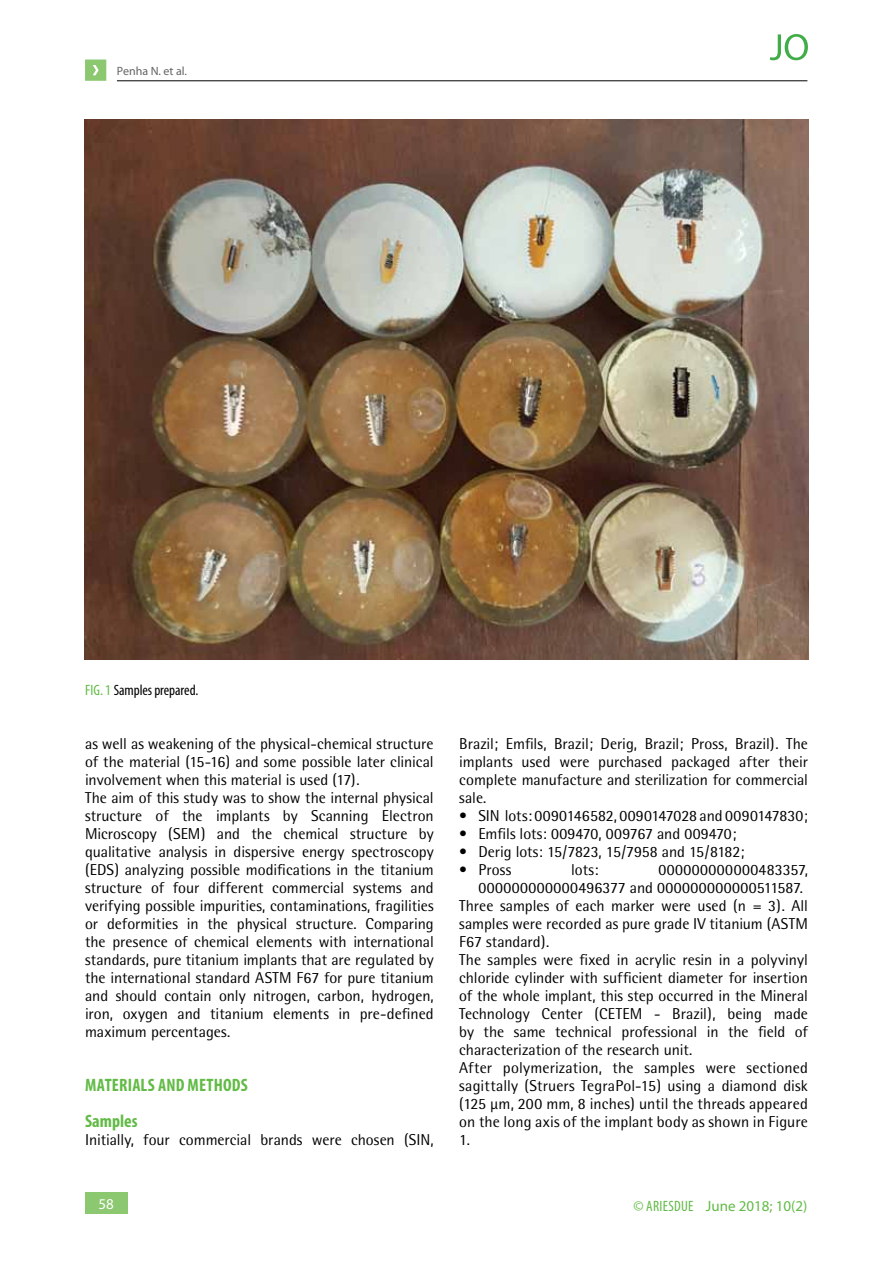
<style>
.page{position:relative;width:893px;height:1263px;background:#fff}
.page>*{position:absolute;margin:0;border:0;box-sizing:border-box;transform-origin:0 0}
.t1{font:700 condensed 18px/36px "Myriad Pro";letter-spacing:.015em;color:#62bb46}
.t2{font:15.75px/18px "Rotis Semi Sans";color:#000}
.t3{font:15.75px "Rotis Semi Sans";letter-spacing:.03em;color:#000}
.t4{font:15px "Myriad Pro";color:#62bb46}
.t5{font:condensed 15px "Myriad Pro";letter-spacing:-.005em;color:#000}
.t6{font:15px "Myriad Pro";color:#fff}
.t7{font:12px "Myriad Pro";color:#636466}
.s1{color:#62bb46}
.s2{font-stretch:condensed}
</style>
<div class="page">
<div style="left:85px;top:1193px;width:43px;height:21px;background:#8bc86f"></div>
<svg style="left:85px;top:60px;width:21px;height:21px"></svg>
<hr style="left:117px;top:81px;width:690px;height:1px;background:#000">
<svg style="left:770px;top:34px;width:38px;height:26px"></svg>
<img style="left:85px;top:119px;width:723px;height:540px">
<p class="t7" style="left:117px;top:63px;width:72px">Penha N. et al.</p>
<p class="t5" style="left:85px;top:681px;width:115px"><span class="s1">FIG. 1</span> Samples prepared.</p>
<p class="t2" style="left:85px;top:735px;width:350px">as well as weakening of the physical-chemical structure of the material (15-16) and some possible later clinical involvement when this material is used (17).<br>The aim of this study was to show the internal physical structure of the implants by Scanning Electron Microscopy (SEM) and the chemical structure by qualitative analysis in dispersive energy spectroscopy (EDS) analyzing possible modifications in the titanium structure of four different commercial systems and verifying possible impurities, contaminations, fragilities or deformities in the physical structure. Comparing the presence of chemical elements with international standards, pure titanium implants that are regulated by the international standard ASTM F67 for pure titanium and should contain only nitrogen, carbon, hydrogen, iron, oxygen and titanium elements in pre-defined maximum percentages.</p>
<p class="t1" style="left:85px;top:1067px;width:156px">MATERIALS AND METHODS<br>SAMPLES</p>
<p class="t2" style="left:85px;top:1131px;width:350px">Initially, four commercial brands were chosen (SIN,</p>
<p class="t6" style="left:99px;top:1195px;width:17px">58</p>
<p class="t2" style="left:459px;top:735px;width:350px;text-align:justify">Brazil; Emfils, Brazil; Derig, Brazil; Pross, Brazil). The implants used were purchased packaged after their complete manufacture and sterilization for commercial sale.</p>
<p class="t2" style="left:459px;top:807px;width:350px">• SIN lots: 0090146582, 0090147028 and 0090147830;</p>
<p class="t2" style="left:459px;top:825px;width:279px">• Emfils lots: 009470, 009767 and 009470;</p>
<p class="t2" style="left:459px;top:843px;width:287px">• Derig lots: 15/7823, 15/7958 and 15/8182;</p>
<p class="t2" style="left:459px;top:861px;width:53px">• Pross</p>
<p class="t2" style="left:571px;top:861px;width:29px">lots:</p>
<p class="t3" style="left:658px;top:860px;width:151px">000000000000483357,</p>
<p class="t3" style="left:478px;top:878px;width:326px">000000000000496377 and 000000000000511587.</p>
<p class="t2" style="left:459px;top:897px;width:350px">Three samples of each marker were used (n = 3). All</p>
<p class="t2" style="left:459px;top:915px;width:350px">samples were recorded as pure grade IV titanium (ASTM</p>
<p class="t2" style="left:459px;top:933px;width:92px">F67 standard).</p>
<p class="t2" style="left:459px;top:951px;width:350px">The samples were fixed in acrylic resin in a polyvinyl</p>
<p class="t2" style="left:459px;top:969px;width:350px">chloride cylinder with sufficient diameter for insertion</p>
<p class="t2" style="left:459px;top:987px;width:350px">of the whole implant, this step occurred in the Mineral</p>
<p class="t2" style="left:459px;top:1005px;width:350px">Technology Center (CETEM - Brazil), being made</p>
<p class="t2" style="left:459px;top:1023px;width:350px">by the same technical professional in the field of</p>
<p class="t2" style="left:459px;top:1041px;width:235px">characterization of the research unit.</p>
<p class="t2" style="left:459px;top:1059px;width:350px">After polymerization, the samples were sectioned</p>
<p class="t2" style="left:459px;top:1077px;width:350px">sagittally (Struers TegraPol-15) using a diamond disk</p>
<p class="t2" style="left:459px;top:1095px;width:350px">(125 μm, 200 mm, 8 inches) until the threads appeared</p>
<p class="t2" style="left:459px;top:1113px;width:350px">on the long axis of the implant body as shown in Figure</p>
<p class="t2" style="left:459px;top:1131px;width:12px">1.</p>
<p class="t4" style="left:634px;top:1196px;width:175px"><span class="s2">© ariesdue</span> June 2018; 10(2)</p>
</div>
